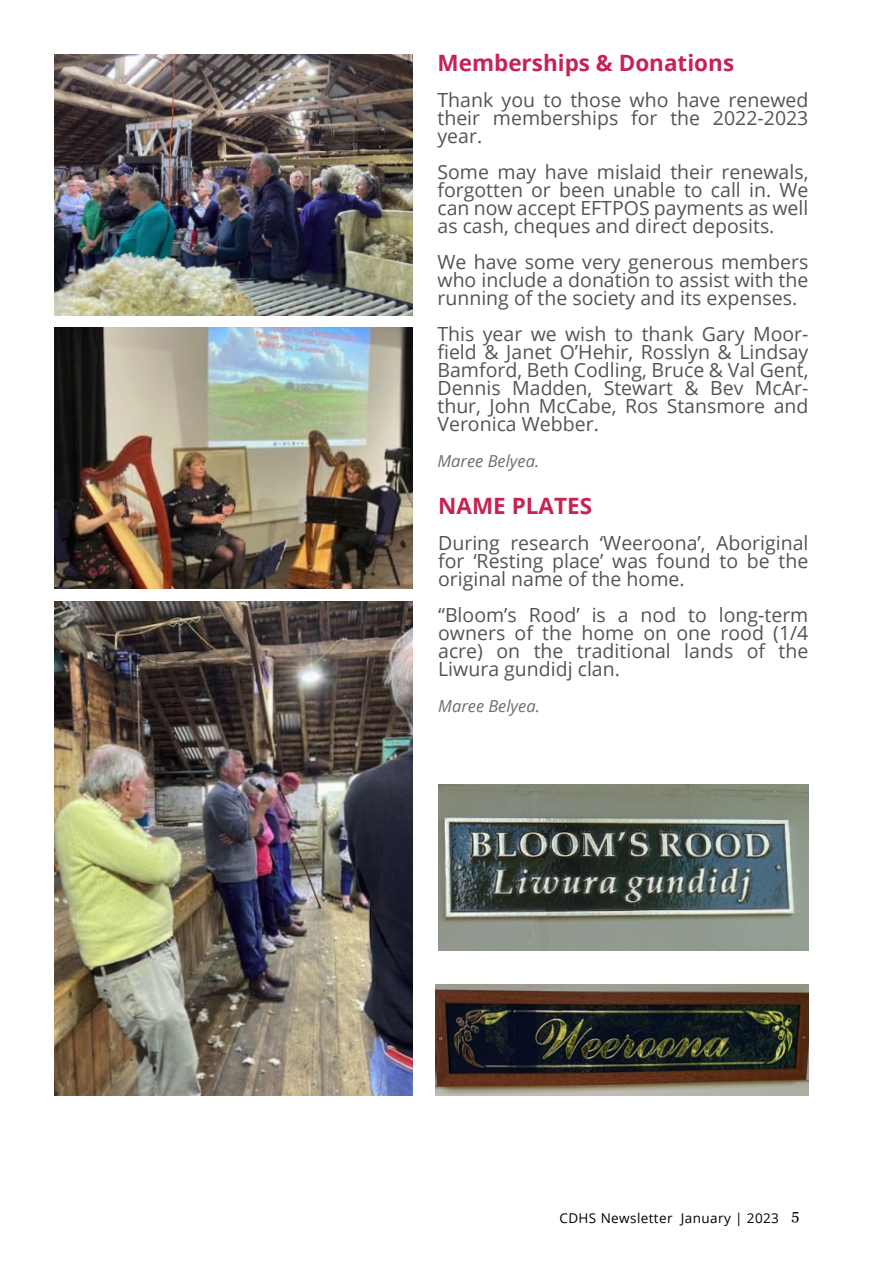
<style>
.page{position:relative;width:893px;height:1263px;background:#fff}
.page>*{position:absolute;margin:0;border:0;box-sizing:border-box;transform-origin:0 0}
.t1{font:700 22.5px "Open Sans";color:#c82254}
.t2{font:19.5px/18px "Open Sans";color:#545456;text-align:justify}
.t3{font:italic 16.5px "Open Sans";color:#6d6e71}
.t4{font:13.5px "Open Sans";letter-spacing:.03em;color:#000}
</style>
<div class="page">
<img style="left:54px;top:602px;width:359px;height:493px">
<img style="left:54px;top:54px;width:359px;height:261px">
<img style="left:54px;top:327px;width:359px;height:262px">
<img style="left:438px;top:784px;width:370px;height:166px">
<img style="left:435px;top:984px;width:373px;height:111px">
<p class="t1" style="left:437px;top:47px;width:298px">Memberships &amp; Donations</p>
<p class="t2" style="left:437px;top:91px;width:372px">Thank you to those who have renewed their memberships for the 2022-2023 year.</p>
<p class="t2" style="left:437px;top:163px;width:372px">Some may have mislaid their renewals, forgotten or been unable to call in. We can now accept EFTPOS payments as well as cash, cheques and direct deposits.</p>
<p class="t2" style="left:437px;top:253px;width:372px">We have some very generous members who include a donation to assist with the running of the society and its expenses.</p>
<p class="t2" style="left:437px;top:325px;width:372px">This year we wish to thank Gary Moor&shy;field &amp; Janet O’Hehir, Rosslyn &amp; Lindsay Bamford, Beth Codling, Bruce &amp; Val Gent, Dennis Madden, Stewart &amp; Bev McAr&shy;thur, John McCabe, Ros Stansmore and Veronica Webber.</p>
<p class="t3" style="left:437px;top:450px;width:103px">Maree Belyea.</p>
<p class="t1" style="left:438px;top:490px;width:155px">NAME PLATES</p>
<p class="t2" style="left:438px;top:533px;width:372px">During research ‘Weeroona’, Aboriginal for ‘Resting place’ was found to be the original name of the home.</p>
<p class="t2" style="left:438px;top:605px;width:372px">“Bloom’s Rood’ is a nod to long-term owners of the home on one rood (1/4 acre) on the traditional lands of the Liwura gundidj clan.</p>
<p class="t3" style="left:438px;top:695px;width:103px">Maree Belyea.</p>
<p class="t4" style="left:559px;top:1209px;width:242px">CDHS Newsletter January | 2023 <sup>5</sup></p>
</div>
